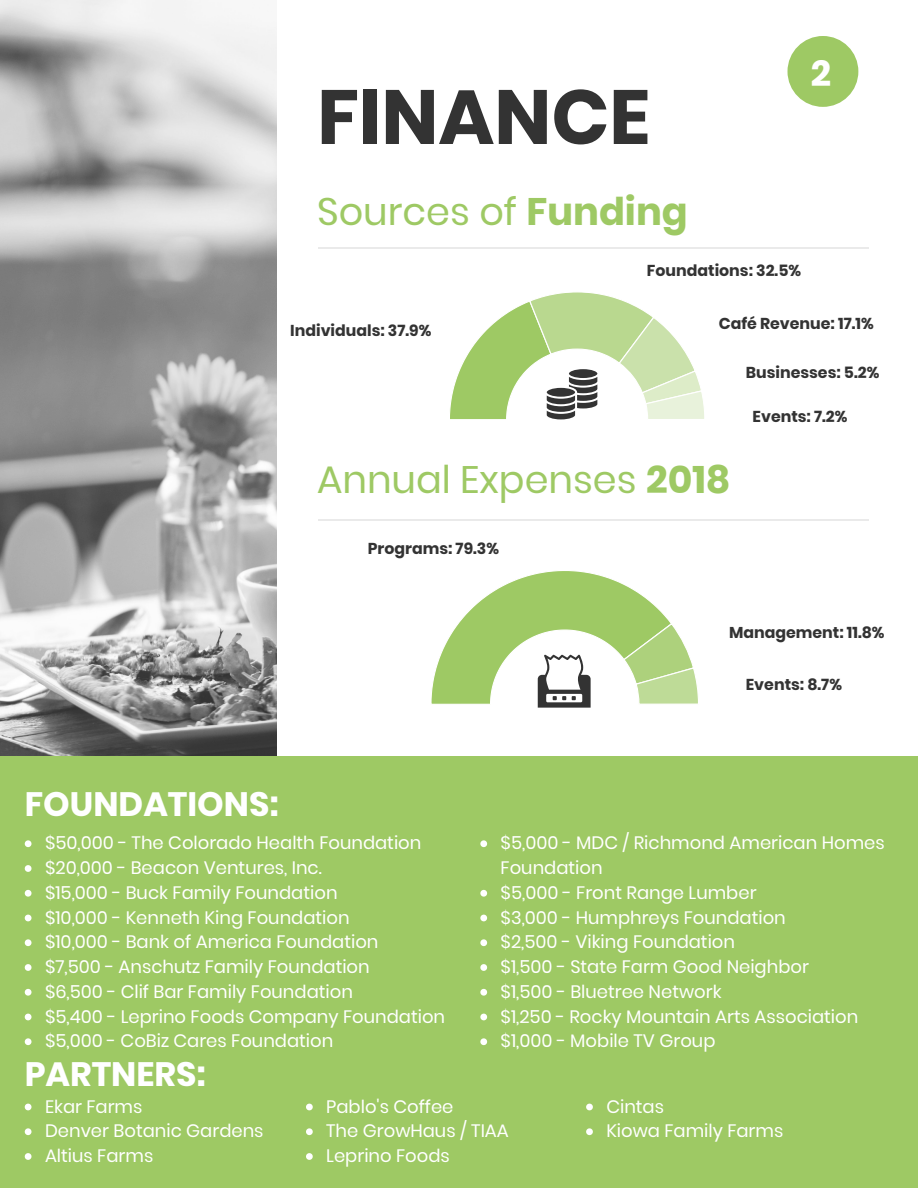
<style>
.page{position:relative;width:918px;height:1188px;background:#fff}
.page>*{position:absolute;margin:0;border:0;box-sizing:border-box;transform-origin:0 0}
.t1{font:700 76.5px "Poppins";color:#333}
.t2{font:38.25px "Poppins";color:#9ec964}
.t3{font:700 36px "Poppins";color:#fff}
.t4{font:700 33.75px "Poppins";color:#fff}
.t5{font:18px/24.8px "Poppins";color:#fff}
.t6{font:700 15.75px "Poppins";color:#333}
.s1{font-weight:700}
</style>
<div class="page">
<img style="left:0;top:0;width:277px;height:756px">
<hr style="left:318px;top:247px;width:551px;height:2px;background:#eaeaea">
<div style="left:0;top:756px;width:918px;height:432px;background:#9ec964"></div>
<hr style="left:318px;top:520px;width:550px;height:1px;background:#eaeaea">
<div style="left:788px;top:36px;width:70px;height:71px;background:#9ec964;border-radius:50%"></div>
<svg style="left:431px;top:571px;width:267px;height:137px"></svg>
<svg style="left:450px;top:292px;width:254px;height:128px"></svg>
<svg style="left:25px;top:1104px;width:7px;height:6px"></svg>
<svg style="left:25px;top:1128px;width:7px;height:7px"></svg>
<svg style="left:25px;top:1153px;width:7px;height:7px"></svg>
<svg style="left:25px;top:840px;width:7px;height:7px"></svg>
<svg style="left:25px;top:865px;width:7px;height:7px"></svg>
<svg style="left:25px;top:890px;width:7px;height:7px"></svg>
<svg style="left:25px;top:915px;width:7px;height:6px"></svg>
<svg style="left:25px;top:939px;width:7px;height:7px"></svg>
<svg style="left:25px;top:964px;width:7px;height:7px"></svg>
<svg style="left:25px;top:989px;width:7px;height:7px"></svg>
<svg style="left:25px;top:1014px;width:7px;height:6px"></svg>
<svg style="left:25px;top:1038px;width:7px;height:7px"></svg>
<svg style="left:480px;top:840px;width:7px;height:7px"></svg>
<svg style="left:480px;top:890px;width:7px;height:7px"></svg>
<svg style="left:480px;top:915px;width:7px;height:6px"></svg>
<svg style="left:480px;top:939px;width:7px;height:7px"></svg>
<svg style="left:480px;top:964px;width:7px;height:7px"></svg>
<svg style="left:480px;top:989px;width:7px;height:7px"></svg>
<svg style="left:480px;top:1014px;width:7px;height:6px"></svg>
<svg style="left:480px;top:1038px;width:7px;height:7px"></svg>
<svg style="left:306px;top:1104px;width:7px;height:6px"></svg>
<svg style="left:306px;top:1128px;width:7px;height:7px"></svg>
<svg style="left:306px;top:1153px;width:7px;height:7px"></svg>
<svg style="left:586px;top:1104px;width:7px;height:6px"></svg>
<svg style="left:586px;top:1128px;width:7px;height:7px"></svg>
<h1 class="t1" style="left:317px;top:73px;width:335px">FINANCE</h1>
<h2 class="t2" style="left:317px;top:189px;width:372px">Sources of <span class="s1">Funding</span></h2>
<h3 class="t3" style="left:811px;top:52px;width:22px">2</h3>
<p class="t6" style="left:290px;top:322px;width:143px">Individuals: 37.9%</p>
<p class="t6" style="left:647px;top:261px;width:156px">Foundations: 32.5%</p>
<p class="t6" style="left:719px;top:314px;width:156px">Café Revenue: 17.1%</p>
<p class="t6" style="left:746px;top:363px;width:135px">Businesses: 5.2%</p>
<p class="t6" style="left:753px;top:407px;width:96px">Events: 7.2%</p>
<h2 class="t2" style="left:317px;top:457px;width:415px">Annual Expenses <span class="s1">2018</span></h2>
<p class="t6" style="left:368px;top:539px;width:133px">Programs: 79.3%</p>
<h3 class="t4" style="left:25px;top:784px;width:256px">FOUNDATIONS:</h3>
<p class="t6" style="left:729px;top:623px;width:157px">Management: 11.8%</p>
<p class="t6" style="left:746px;top:675px;width:98px">Events: 8.7%</p>
<p class="t5" style="left:45px;top:831px;width:402px">$50,000 - The Colorado Health Foundation $20,000 - Beacon Ventures, Inc.<br>$15,000 - Buck Family Foundation<br>$10,000 - Kenneth King Foundation<br>$10,000 - Bank of America Foundation<br>$7,500 - Anschutz Family Foundation<br>$6,500 - Clif Bar Family Foundation<br>$5,400 - Leprino Foods Company Foundation $5,000 - CoBiz Cares Foundation</p>
<p class="t5" style="left:501px;top:831px;width:386px">$5,000 - MDC / Richmond American Homes<br>Foundation<br>$5,000 - Front Range Lumber<br>$3,000 - Humphreys Foundation<br>$2,500 - Viking Foundation<br>$1,500 - State Farm Good Neighbor<br>$1,500 - Bluetree Network<br>$1,250 - Rocky Mountain Arts Association $1,000 - Mobile TV Group</p>
<h3 class="t4" style="left:25px;top:1054px;width:183px">PARTNERS:</h3>
<p class="t5" style="left:45px;top:1094px;width:220px">Ekar Farms<br>Denver Botanic Gardens<br>Altius Farms</p>
<p class="t5" style="left:326px;top:1094px;width:184px">Pablo's Coffee<br>The GrowHaus / TIAA<br>Leprino Foods</p>
<p class="t5" style="left:606px;top:1094px;width:178px">Cintas<br>Kiowa Family Farms</p>
</div>
